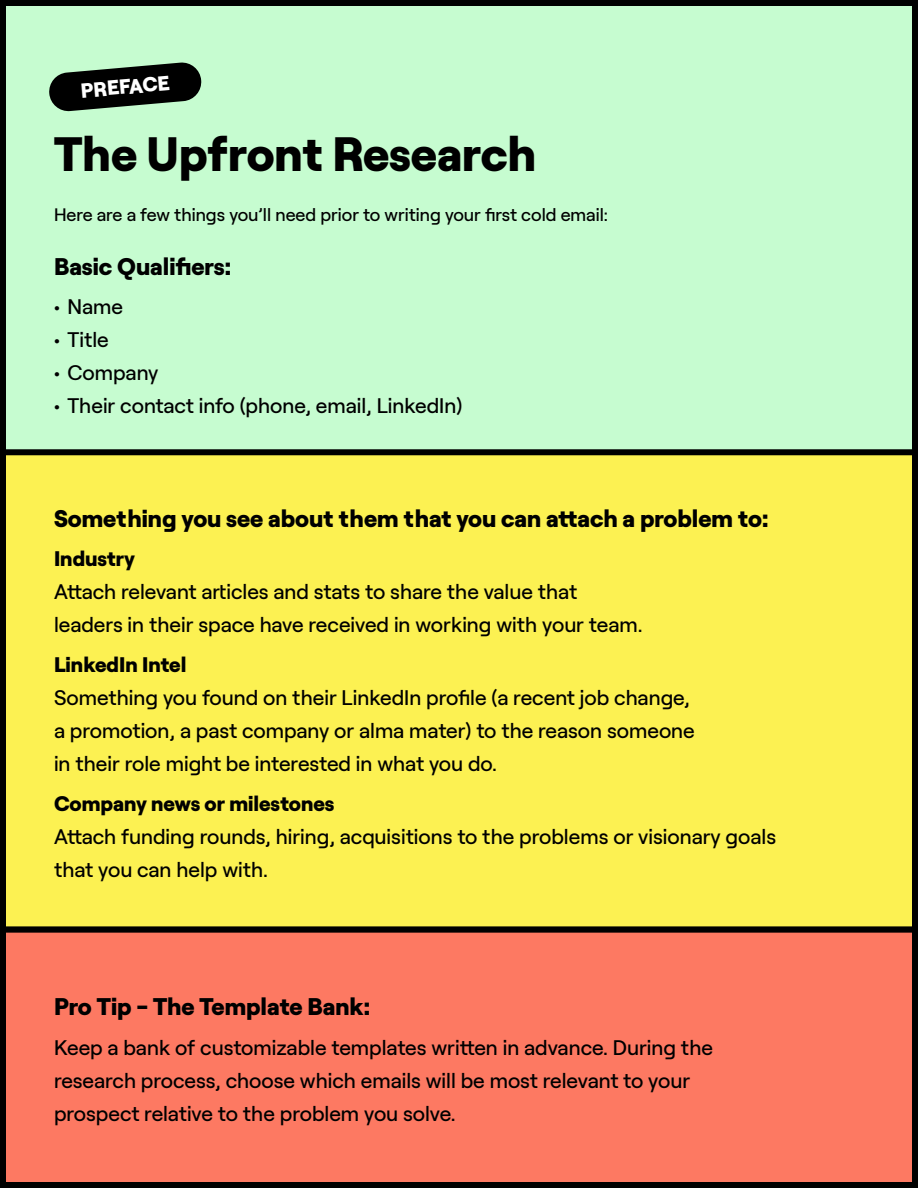
<style>
.page{position:relative;width:918px;height:1188px;background:#fff}
.page>*{position:absolute;margin:0;border:0;box-sizing:border-box;transform-origin:0 0}
.t1{font:800 48px "Roobert";color:#000}
.t2{font:800 24px "Roobert";color:#000}
.t3{font:500 21px/33px "Roobert";color:#000}
.t4{font:800 21px "Roobert";color:#000}
.t5{font:800 20.4px "Roobert";color:#fff}
.t6{font:500 18px "Roobert";color:#000}
</style>
<div class="page">
<div style="left:3px;top:3px;width:912px;height:1182px;background:#c6fcd0"></div>
<div style="left:3px;top:452px;width:912px;height:478px;background:#fcf152"></div>
<div style="left:0;top:449px;width:918px;height:484px;border:6px solid #000"></div>
<div style="left:3px;top:930px;width:912px;height:255px;background:#fd7962"></div>
<div style="left:0;top:927px;width:918px;height:261px;border:6px solid #000"></div>
<svg style="left:49px;top:62px;width:153px;height:50px"></svg>
<p class="t5" style="left:79px;top:75px;width:91px;rotate:-5deg">PREFACE</p>
<h1 class="t1" style="left:54px;top:117px;width:484px">The Upfront Research</h1>
<p class="t6" style="left:54px;top:201px;width:555px">Here are a few things you’ll need prior to writing your first cold email:</p>
<p class="t2" style="left:54px;top:247px;width:179px">Basic Qualifiers:</p>
<p class="t3" style="left:54px;top:289px;width:71px">• Name</p>
<p class="t3" style="left:54px;top:322px;width:56px">• Title</p>
<p class="t3" style="left:54px;top:355px;width:106px">• Company</p>
<p class="t3" style="left:54px;top:388px;width:410px">• Their contact info (phone, email, LinkedIn)</p>
<p class="t2" style="left:54px;top:499px;width:716px">Something you see about them that you can attach a problem to:</p>
<p class="t4" style="left:54px;top:542px;width:83px">Industry</p>
<p class="t3" style="left:54px;top:574px;width:590px">Attach relevant articles and stats to share the value that leaders in their space have received in working with your team.</p>
<p class="t4" style="left:54px;top:648px;width:134px">LinkedIn Intel</p>
<p class="t3" style="left:54px;top:679px;width:642px">Something you found on their LinkedIn profile (a recent job change, a promotion, a past company or alma mater) to the reason someone in their role might be interested in what you do.</p>
<p class="t4" style="left:54px;top:787px;width:282px">Company news or milestones</p>
<p class="t3" style="left:54px;top:818px;width:724px">Attach funding rounds, hiring, acquisitions to the problems or visionary goals that you can help with.</p>
<p class="t2" style="left:54px;top:988px;width:318px">Pro Tip - The Template Bank:</p>
<p class="t3" style="left:54px;top:1029px;width:661px">Keep a bank of customizable templates written in advance. During the research process, choose which emails will be most relevant to your prospect relative to the problem you solve.</p>
</div>
